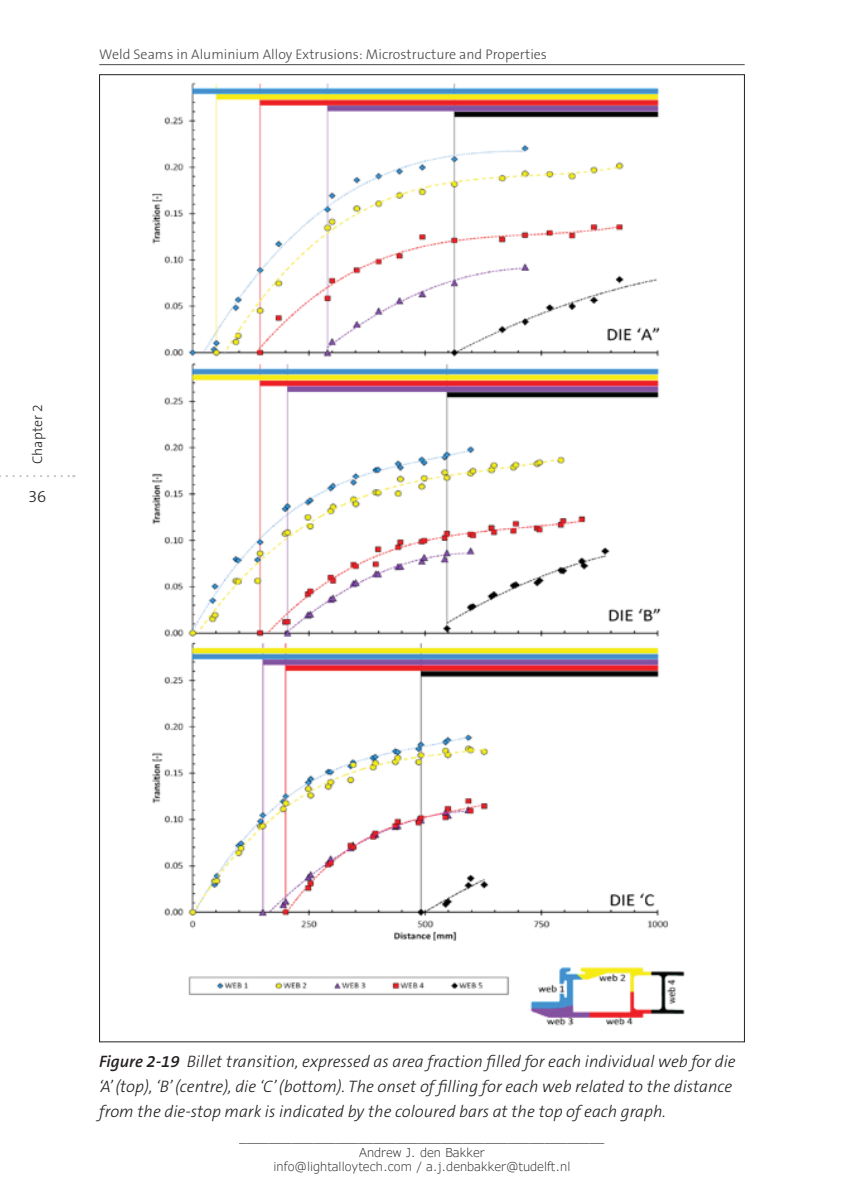
<style>
.page{position:relative;width:844px;height:1191px;background:#fff}
.page>*{position:absolute;margin:0;border:0;box-sizing:border-box;transform-origin:0 0}
.t1{font:italic 300 16.62px/24.8px "The Sans B3";color:#231f20}
.t2{font:300 16.62px "The Sans B3";color:#231f20}
.t3{font:300 14px "The Sans B3";color:#4b4a4a}
.t4{font:300 14px "The Sans B3";color:#231f20}
.t5{font:300 12.25px/14.7px "Verdana Pro";color:#231f20;text-align:center}
.s1{font-family:"The Sans B6";font-weight:600}
</style>
<div class="page">
<svg style="left:0;top:475px;width:74px;height:2px"></svg>
<hr style="left:99px;top:64px;width:645px;height:1px;background:#4b4a4a">
<img style="left:152px;top:82px;width:533px;height:944px">
<p class="t3" style="left:99px;top:49px;width:449px">Weld Seams in Aluminium Alloy Extrusions: Microstructure and Properties</p>
<p class="t4" style="left:31px;top:464px;width:61px;rotate:-90deg">Chapter 2</p>
<p class="t2" style="left:28px;top:489px;width:20px">36</p>
<p class="t1" style="left:99px;top:1050px;width:638px"><span class="s1">Figure 2-19</span> Billet transition, expressed as area fraction filled for each individual web for die ‘A’ (top), ‘B’ (centre), die ‘C’ (bottom). The onset of filling for each web related to the distance from the die-stop mark is indicated by the coloured bars at the top of each graph.</p>
<p class="t5" style="left:239px;top:1129px;width:366px">_________________________________________________<br>Andrew J. den Bakker<br>info@lightalloytech.com / a.j.denbakker@tudelft.nl</p>
</div>
